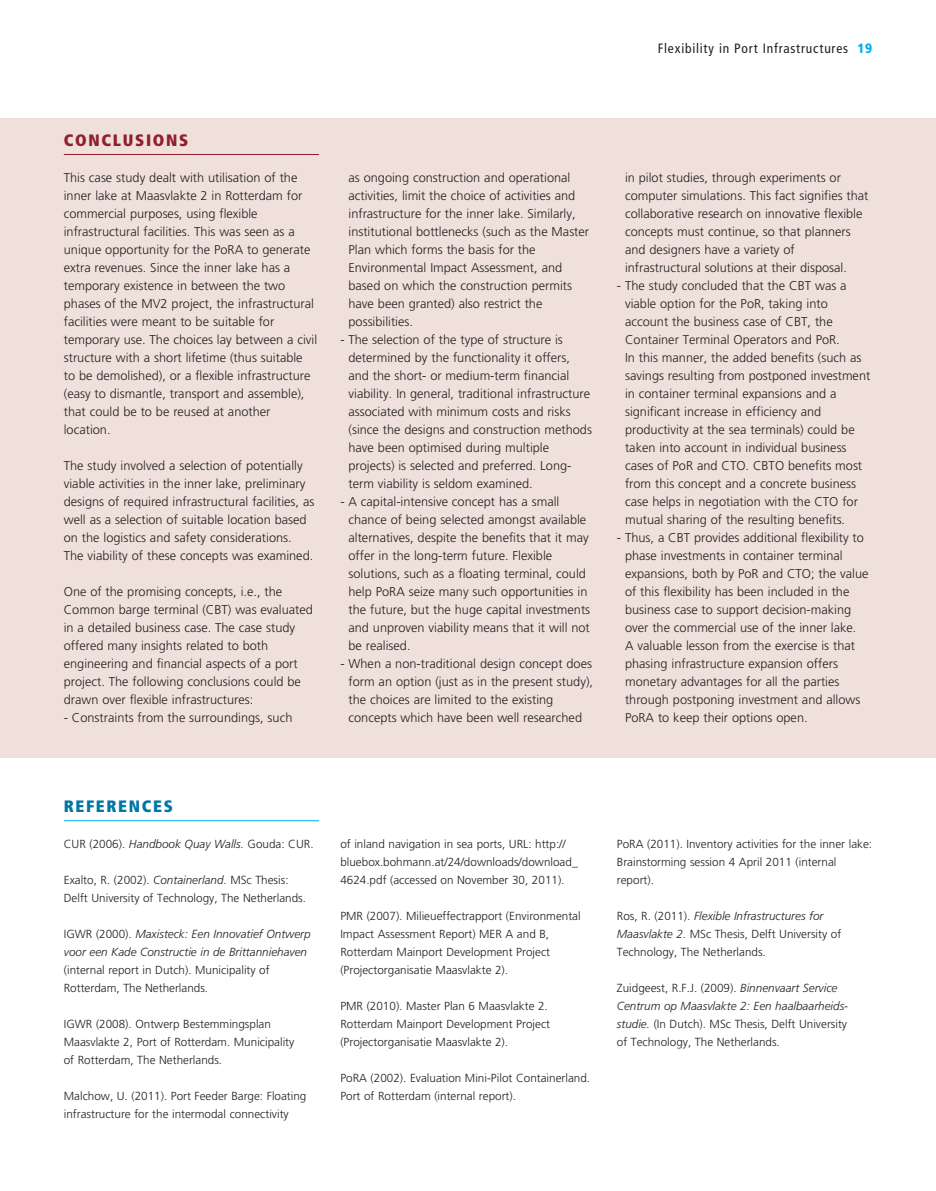
<style>
.page{position:relative;width:936px;height:1191px;background:#fff}
.page>*{position:absolute;margin:0;border:0;box-sizing:border-box;transform-origin:0 0}
.t1{font:900 condensed 16.5px "Frutiger";letter-spacing:.1em;color:#911f2f}
.t2{font:900 condensed 16.5px "Frutiger";letter-spacing:.1em;color:#0076a3}
.t3{font:condensed 13.5px "Frutiger";letter-spacing:.06em;color:#231f20}
.t4{font:300 12.75px/18px "Frutiger";color:#231f20}
.t5{font:300 11.7px/18px "Frutiger";color:#231f20}
.t6{font:italic 300 11.7px/18px "Frutiger";color:#231f20}
.s1{font-weight:900;color:#00aeef}
.s2{font-style:italic}
.s3{font-style:normal}
</style>
<div class="page">
<div style="left:0;top:118px;width:935px;height:640px;background:#efe0db"></div>
<hr style="left:64px;top:820px;width:255px;height:1px;background:#00aeef">
<hr style="left:64px;top:154px;width:255px;height:1px;background:#911f2f">
<p class="t3" style="left:657px;top:40px;width:216px">Flexibility in Port Infrastructures <span class="s1">19</span></p>
<p class="t1" style="left:64px;top:130px;width:126px">CONCLUSIONS</p>
<p class="t4" style="left:64px;top:168px;width:255px">This case study dealt with utilisation of the inner lake at Maasvlakte 2 in Rotterdam for commercial purposes, using flexible infrastructural facilities. This was seen as a unique opportunity for the PoRA to generate extra revenues. Since the inner lake has a temporary existence in between the two phases of the MV2 project, the infrastructural facilities were meant to be suitable for temporary use. The choices lay between a civil structure with a short lifetime (thus suitable to be demolished), or a flexible infrastructure (easy to dismantle, transport and assemble), that could be to be reused at another location.</p>
<p class="t4" style="left:64px;top:456px;width:252px">The study involved a selection of potentially viable activities in the inner lake, preliminary designs of required infrastructural facilities, as well as a selection of suitable location based on the logistics and safety considerations.<br>The viability of these concepts was examined.</p>
<p class="t4" style="left:64px;top:582px;width:251px">One of the promising concepts, i.e., the Common barge terminal (CBT) was evaluated in a detailed business case. The case study offered many insights related to both engineering and financial aspects of a port project. The following conclusions could be drawn over flexible infrastructures:</p>
<p class="t4" style="left:64px;top:708px;width:230px">- Constraints from the surroundings, such</p>
<p class="t4" style="left:348px;top:168px;width:242px">as ongoing construction and operational activities, limit the choice of activities and infrastructure for the inner lake. Similarly, institutional bottlenecks (such as the Master Plan which forms the basis for the Environmental Impact Assessment, and based on which the construction permits have been granted) also restrict the possibilities.</p>
<p class="t4" style="left:348px;top:330px;width:245px;text-indent:-8px">- The selection of the type of structure is determined by the functionality it offers, and the short- or medium-term financial viability. In general, traditional infrastructure associated with minimum costs and risks (since the designs and construction methods have been optimised during multiple projects) is selected and preferred. Long&shy;term viability is seldom examined.</p>
<p class="t4" style="left:348px;top:492px;width:243px;text-indent:-8px">- A capital-intensive concept has a small chance of being selected amongst available alternatives, despite the benefits that it may offer in the long-term future. Flexible solutions, such as a floating terminal, could help PoRA seize many such opportunities in the future, but the huge capital investments and unproven viability means that it will not be realised.</p>
<p class="t4" style="left:348px;top:654px;width:246px;text-indent:-8px">- When a non-traditional design concept does form an option (just as in the present study), the choices are limited to the existing concepts which have been well researched</p>
<p class="t4" style="left:625px;top:168px;width:245px">in pilot studies, through experiments or computer simulations. This fact signifies that collaborative research on innovative flexible concepts must continue, so that planners and designers have a variety of infrastructural solutions at their disposal.</p>
<p class="t4" style="left:625px;top:276px;width:247px;text-indent:-8px">- The study concluded that the CBT was a viable option for the PoR, taking into account the business case of CBT, the Container Terminal Operators and PoR.<br>In this manner, the added benefits (such as savings resulting from postponed investment in container terminal expansions and a significant increase in efficiency and productivity at the sea terminals) could be taken into account in individual business cases of PoR and CTO. CBTO benefits most from this concept and a concrete business case helps in negotiation with the CTO for mutual sharing of the resulting benefits.</p>
<p class="t4" style="left:625px;top:528px;width:245px;text-indent:-8px">- Thus, a CBT provides additional flexibility to phase investments in container terminal expansions, both by PoR and CTO; the value of this flexibility has been included in the business case to support decision-making over the commercial use of the inner lake.<br>A valuable lesson from the exercise is that phasing infrastructure expansion offers monetary advantages for all the parties through postponing investment and allows PoRA to keep their options open.</p>
<p class="t2" style="left:64px;top:796px;width:110px">REFERENCES</p>
<p class="t5" style="left:64px;top:834px;width:251px">CUR (2006). <span class="s2">Handbook Quay Walls.</span> Gouda: CUR.</p>
<p class="t5" style="left:64px;top:870px;width:244px">Exalto, R. (2002). <span class="s2">Containerland</span>. MSc Thesis:<br>Delft University of Technology, The Netherlands.</p>
<p class="t6" style="left:64px;top:924px;width:248px"><span class="s3">IGWR (2000).</span> Maxisteck: Een Innovatief Ontwerp voor een Kade Constructie in de Brittanniehaven</p>
<p class="t5" style="left:64px;top:960px;width:207px">(internal report in Dutch). Municipality of<br>Rotterdam, The Netherlands.</p>
<p class="t5" style="left:64px;top:1014px;width:232px">IGWR (2008). Ontwerp Bestemmingsplan<br>Maasvlakte 2, Port of Rotterdam. Municipality of Rotterdam, The Netherlands.</p>
<p class="t5" style="left:64px;top:1086px;width:244px">Malchow, U. (2011). Port Feeder Barge: Floating infrastructure for the intermodal connectivity</p>
<p class="t5" style="left:340px;top:834px;width:239px">of inland navigation in sea ports, URL: http:// bluebox.bohmann.at/24/downloads/download_<br>4624.pdf (accessed on November 30, 2011).</p>
<p class="t5" style="left:340px;top:906px;width:242px">PMR (2007). Milieueffectrapport (Environmental Impact Assessment Report) MER A and B, Rotterdam Mainport Development Project (Projectorganisatie Maasvlakte 2).</p>
<p class="t5" style="left:340px;top:996px;width:211px">PMR (2010). Master Plan 6 Maasvlakte 2.<br>Rotterdam Mainport Development Project (Projectorganisatie Maasvlakte 2).</p>
<p class="t5" style="left:340px;top:1068px;width:251px">PoRA (2002). Evaluation Mini-Pilot Containerland.<br>Port of Rotterdam (internal report).</p>
<p class="t5" style="left:617px;top:834px;width:257px">PoRA (2011). Inventory activities for the inner lake:<br>Brainstorming session 4 April 2011 (internal report).</p>
<p class="t5" style="left:617px;top:906px;width:226px">Ros, R. (2011). <span class="s2">Flexible Infrastructures for<br>Maasvlakte 2</span>. MSc Thesis, Delft University of<br>Technology, The Netherlands.</p>
<p class="t5" style="left:617px;top:978px;width:233px">Zuidgeest, R.F.J. (2009). <span class="s2">Binnenvaart Service Centrum op Maasvlakte 2: Een haalbaarheids&shy;studie.</span> (In Dutch). MSc Thesis, Delft University of Technology, The Netherlands.</p>
</div>
